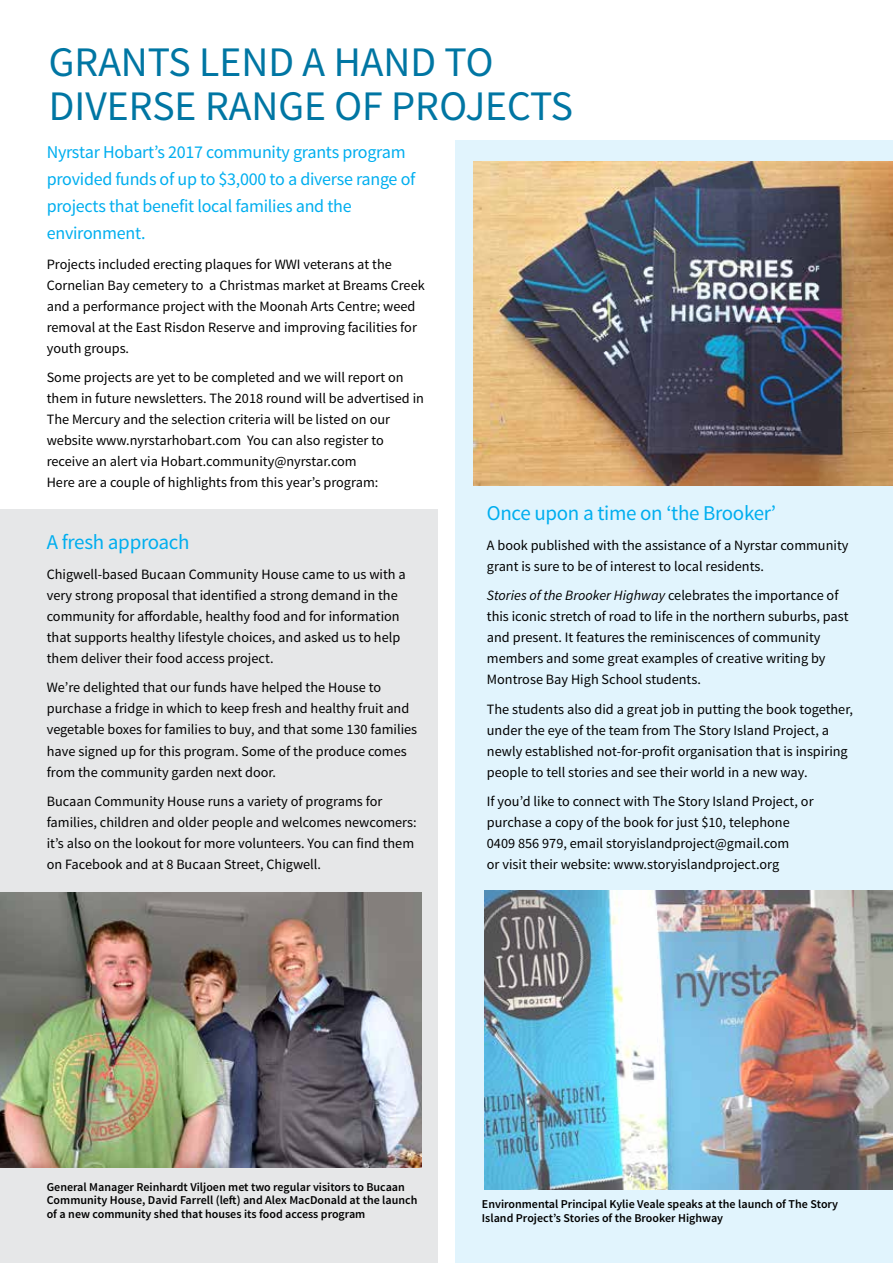
<style>
.page{position:relative;width:893px;height:1263px;background:#fff}
.page>*{position:absolute;margin:0;border:0;box-sizing:border-box;transform-origin:0 0}
.t1{font:42px/43.5px "Source Sans Pro";color:#0076a3}
.t2{font:21px "Source Sans Pro";letter-spacing:-.015em;color:#00aeef}
.t3{font:18px/27px "Source Sans Pro";letter-spacing:-.015em;color:#00aeef}
.t4{font:14.25px/21px "Source Sans Pro";color:#000}
.t5{font:600 12px/13.5px "Source Sans Pro";color:#000}
.s1{font-style:italic}
</style>
<div class="page">
<div style="left:455px;top:140px;width:438px;height:1123px;background:#e1f4fd"></div>
<div style="left:0;top:509px;width:438px;height:754px;background:#e6e7e8"></div>
<img style="left:0;top:892px;width:421px;height:275px">
<img style="left:474px;top:162px;width:419px;height:324px">
<img style="left:485px;top:890px;width:408px;height:299px">
<h1 class="t1" style="left:49px;top:41px;width:526px">GRANTS LEND A HAND TO<br>DIVERSE RANGE OF PROJECTS</h1>
<p class="t3" style="left:47px;top:139px;width:370px">Nyrstar Hobart’s 2017 community grants program provided funds of up to $3,000 to a diverse range of projects that benefit local families and the environment.</p>
<p class="t4" style="left:47px;top:254px;width:380px">Projects included erecting plaques for WWI veterans at the Cornelian Bay cemetery to a Christmas market at Breams Creek and a performance project with the Moonah Arts Centre; weed removal at the East Risdon Reserve and improving facilities for youth groups.</p>
<p class="t4" style="left:47px;top:367px;width:379px">Some projects are yet to be completed and we will report on them in future newsletters. The 2018 round will be advertised in The Mercury and the selection criteria will be listed on our website www.nyrstarhobart.com You can also register to receive an alert via Hobart.community@nyrstar.com<br>Here are a couple of highlights from this year’s program:</p>
<h2 class="t2" style="left:47px;top:529px;width:144px">A fresh approach</h2>
<p class="t4" style="left:47px;top:564px;width:361px">Chigwell-based Bucaan Community House came to us with a very strong proposal that identified a strong demand in the community for affordable, healthy food and for information that supports healthy lifestyle choices, and asked us to help them deliver their food access project.</p>
<p class="t4" style="left:47px;top:677px;width:372px">We’re delighted that our funds have helped the House to purchase a fridge in which to keep fresh and healthy fruit and vegetable boxes for families to buy, and that some 130 families have signed up for this program. Some of the produce comes from the community garden next door.</p>
<p class="t4" style="left:47px;top:791px;width:371px">Bucaan Community House runs a variety of programs for families, children and older people and welcomes newcomers: it’s also on the lookout for more volunteers. You can find them on Facebook and at 8 Bucaan Street, Chigwell.</p>
<h2 class="t2" style="left:487px;top:500px;width:290px">Once upon a time on ‘the Brooker’</h2>
<p class="t4" style="left:487px;top:535px;width:363px">A book published with the assistance of a Nyrstar community grant is sure to be of interest to local residents.</p>
<p class="t4" style="left:487px;top:585px;width:363px"><span class="s1">Stories of the Brooker Highway</span> celebrates the importance of this iconic stretch of road to life in the northern suburbs, past and present. It features the reminiscences of community members and some great examples of creative writing by Montrose Bay High School students.</p>
<p class="t4" style="left:487px;top:699px;width:368px">The students also did a great job in putting the book together, under the eye of the team from The Story Island Project, a newly established not-for-profit organisation that is inspiring people to tell stories and see their world in a new way.</p>
<p class="t4" style="left:487px;top:791px;width:328px">If you’d like to connect with The Story Island Project, or purchase a copy of the book for just $10, telephone 0409 856 979, email storyislandproject@gmail.com<br>or visit their website: www.storyislandproject.org</p>
<p class="t5" style="left:47px;top:1180px;width:372px">General Manager Reinhardt Viljoen met two regular visitors to Bucaan<br>Community House, David Farrell (left) and Alex MacDonald at the launch of a new community shed that houses its food access program</p>
<p class="t5" style="left:482px;top:1198px;width:358px">Environmental Principal Kylie Veale speaks at the launch of The Story<br>Island Project’s Stories of the Brooker Highway</p>
</div>
